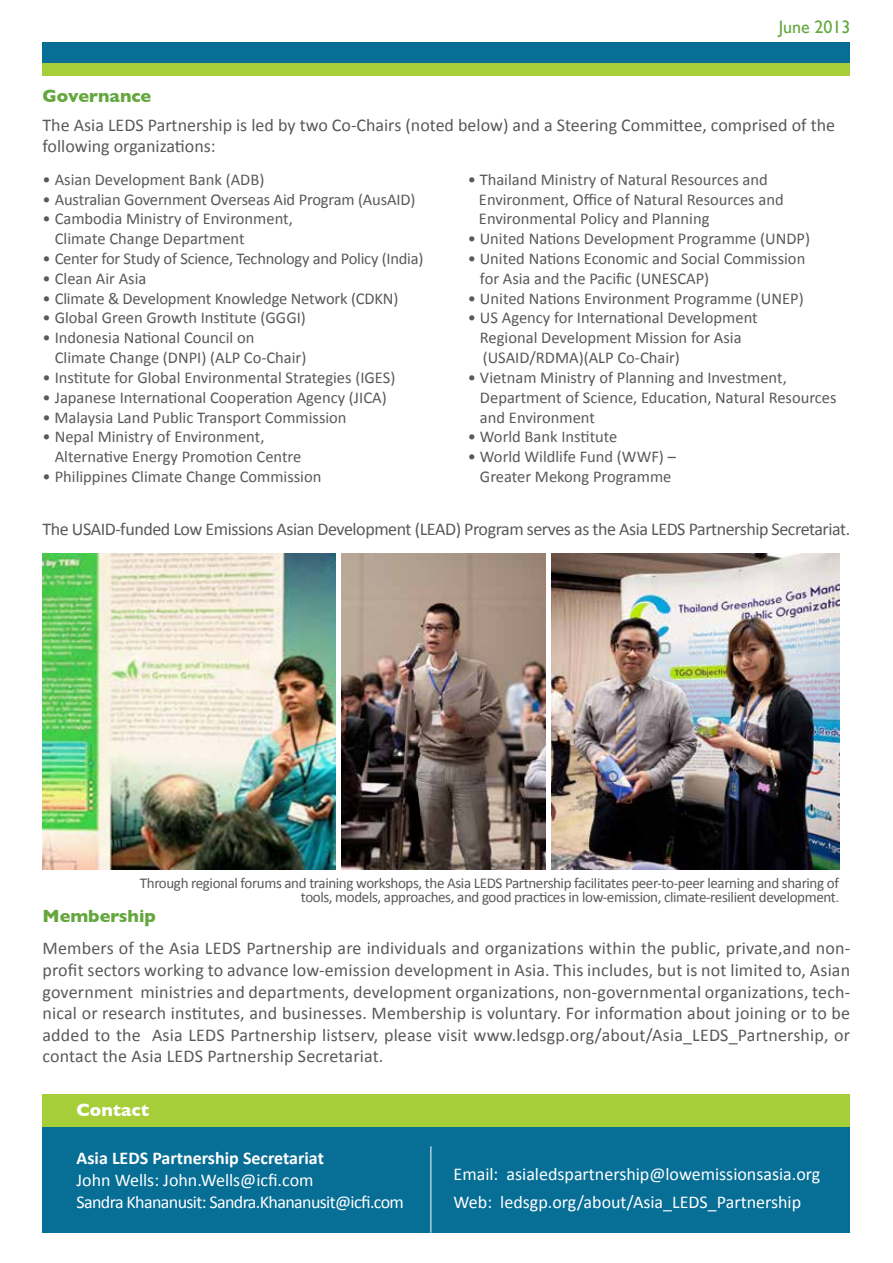
<style>
.page{position:relative;width:893px;height:1263px;background:#fff}
.page>*{position:absolute;margin:0;border:0;box-sizing:border-box;transform-origin:0 0}
.t1{font:18px/21.6px "Calibri";color:#58595b}
.t2{font:18px "Calibri";letter-spacing:-.025em;color:#58595b}
.t3{font:18px/27.8px "Calibri";color:#fff}
.t4{font:18px/21.6px "Calibri";letter-spacing:-.035em;color:#fff}
.t5{font:700 18px "Calibri";color:#fff}
.t6{font:700 18px "Gill Sans";color:#64a73e}
.t7{font:18px "Gill Sans";color:#64a73e}
.t8{font:700 18px "Gill Sans";color:#fff}
.t9{font:16.5px/19.8px "Calibri";color:#58595b}
.t10{font:15px/13.5px "Calibri";letter-spacing:-.025em;color:#58595b;text-align:right}
.s1{font-size:13.5px}
</style>
<div class="page">
<div style="left:43px;top:1127px;width:807px;height:106px;background:#076e95"></div>
<div style="left:43px;top:1094px;width:807px;height:33px;background:#a6ce39"></div>
<img style="left:342px;top:553px;width:204px;height:317px">
<img style="left:551px;top:553px;width:288px;height:317px">
<div style="left:43px;top:43px;width:807px;height:20px;background:#076e95"></div>
<div style="left:43px;top:63px;width:807px;height:12px;background:#a6ce39"></div>
<hr style="left:430px;top:1146px;width:1px;height:87px;background:#fff">
<img style="left:43px;top:553px;width:293px;height:317px">
<p class="t6" style="left:43px;top:85px;width:110px">Governance</p>
<p class="t7" style="left:779px;top:16px;width:73px">June 2013</p>
<p class="t1" style="left:43px;top:113px;width:794px">The Asia LEDS Partnership is led by two Co-Chairs (noted below) and a Steering Committee, comprised of the following organizations:</p>
<p class="t9" style="left:43px;top:169px;width:223px">• Asian Development Bank (ADB)</p>
<p class="t9" style="left:43px;top:188px;width:374px">• Australian Government Overseas Aid Program (AusAID)</p>
<p class="t9" style="left:55px;top:208px;width:240px;text-indent:-12px">• Cambodia Ministry of Environment,<br>Climate Change Department</p>
<p class="t9" style="left:43px;top:248px;width:382px">• Center for Study of Science, Technology and Policy (India)</p>
<p class="t9" style="left:43px;top:268px;width:105px">• Clean Air Asia</p>
<p class="t9" style="left:43px;top:287px;width:357px">• Climate &amp; Development Knowledge Network (CDKN)</p>
<p class="t9" style="left:43px;top:307px;width:265px">• Global Green Growth Institute (GGGI)</p>
<p class="t9" style="left:55px;top:327px;width:253px;text-indent:-12px">• Indonesia National Council on<br>Climate Change (DNPI) (ALP Co-Chair)</p>
<p class="t9" style="left:43px;top:367px;width:354px">• Institute for Global Environmental Strategies (IGES)</p>
<p class="t9" style="left:43px;top:386px;width:346px">• Japanese International Cooperation Agency (JICA)</p>
<p class="t9" style="left:43px;top:406px;width:306px">• Malaysia Land Public Transport Commission</p>
<p class="t9" style="left:55px;top:426px;width:248px;text-indent:-12px">• Nepal Ministry of Environment,<br>Alternative Energy Promotion Centre</p>
<p class="t9" style="left:43px;top:466px;width:280px">• Philippines Climate Change Commission</p>
<p class="t9" style="left:479px;top:169px;width:306px;text-indent:-11px">• Thailand Ministry of Natural Resources and<br>Environment, Office of Natural Resources and<br>Environmental Policy and Planning</p>
<p class="t9" style="left:468px;top:228px;width:344px">• United Nations Development Programme (UNDP)</p>
<p class="t9" style="left:480px;top:248px;width:327px;text-indent:-12px">• United Nations Economic and Social Commission for Asia and the Pacific (UNESCAP)</p>
<p class="t9" style="left:468px;top:287px;width:338px">• United Nations Environment Programme (UNEP)</p>
<p class="t9" style="left:480px;top:307px;width:279px;text-indent:-12px">• US Agency for International Development<br>Regional Development Mission for Asia (USAID/RDMA)(ALP Co-Chair)</p>
<p class="t9" style="left:480px;top:367px;width:358px;text-indent:-12px">• Vietnam Ministry of Planning and Investment,<br>Department of Science, Education, Natural Resources and Environment</p>
<p class="t9" style="left:468px;top:426px;width:151px">• World Bank Institute</p>
<p class="t9" style="left:468px;top:446px;width:210px;text-align:center">• World Wildlife Fund (WWF) –<br>Greater Mekong Programme</p>
<p class="t2" style="left:43px;top:518px;width:809px">The USAID-funded Low Emissions Asian Development (LEAD) Program serves as the Asia LEDS Partnership Secretariat.</p>
<p class="t10" style="left:140px;top:876px;width:701px">Through regional forums and training workshops, the Asia LEDS Partnership facilitates peer-to-peer learning and sharing of tools, models, approaches, and good practices in low-emission, climate-resilient development<span class="s1">.</span></p>
<p class="t6" style="left:43px;top:905px;width:115px">Membership</p>
<p class="t1" style="left:43px;top:937px;width:809px;text-align:justify">Members of the Asia LEDS Partnership are individuals and organizations within the public, private,and non&shy;profit sectors working to advance low-emission development in Asia. This includes, but is not limited to, Asian government ministries and departments, development organizations, non-governmental organizations, tech&shy;nical or research institutes, and businesses. Membership is voluntary. For information about joining or to be added to the Asia LEDS Partnership listserv, please visit www.ledsgp.org/about/Asia_LEDS_Partnership, or contact the Asia LEDS Partnership Secretariat.</p>
<p class="t8" style="left:77px;top:1100px;width:74px">Contact</p>
<p class="t5" style="left:77px;top:1147px;width:249px">Asia LEDS Partnership Secretariat</p>
<p class="t4" style="left:77px;top:1168px;width:329px">John Wells: John.Wells@icfi.com<br>Sandra Khananusit: Sandra.Khananusit@icfi.com</p>
<p class="t3" style="left:454px;top:1159px;width:368px">Email: asialedspartnership@lowemissionsasia.org<br>Web: ledsgp.org/about/Asia_LEDS_Partnership</p>
</div>
